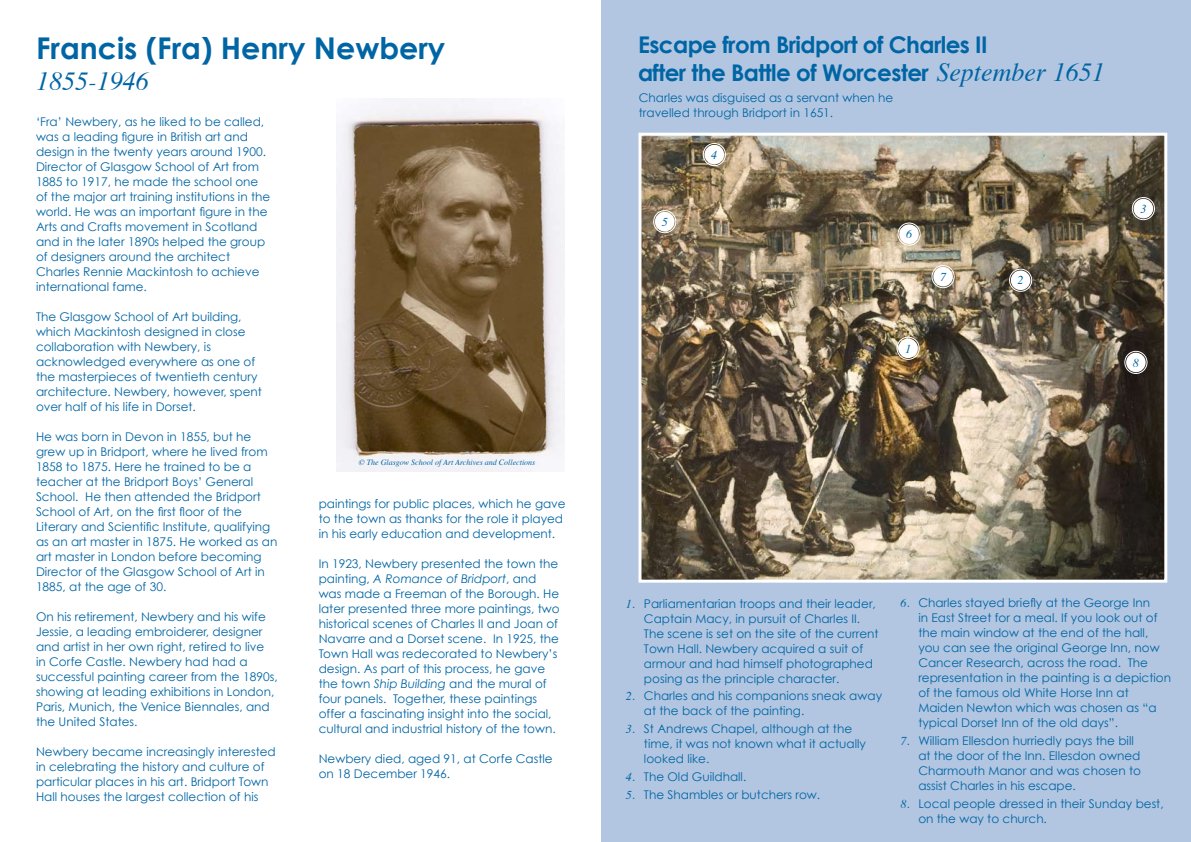
<style>
.page{position:relative;width:1191px;height:842px;background:#fff}
.page>*{position:absolute;margin:0;border:0;box-sizing:border-box;transform-origin:0 0}
.t1{font:700 30px "Century Gothic";color:#0065a4}
.t2{font:italic 26px "Times";color:#0065a4}
.t3{font:700 23px/28px "Century Gothic";letter-spacing:-.025em;color:#0065a4}
.t4{font:12px/15px "Century Gothic";color:#0065a4}
.t5{font:italic 12px "Times";color:#0065a4}
.t6{font:italic 8px "Times";color:#0065a4}
.s1{font-style:italic}
.s2{font-family:"Times";font-weight:400;font-style:italic;font-size:26px}
.s3{font-family:"Times";font-style:italic}
</style>
<div class="page">
<div style="left:601px;top:0;width:590px;height:842px;background:#b2c6e1"></div>
<img style="left:337px;top:99px;width:227px;height:372px">
<img style="left:642px;top:137px;width:521px;height:442px">
<div style="left:638px;top:133px;width:529px;height:450px;border:3px solid #fff"></div>
<div style="left:898px;top:338px;width:20px;height:20px;background:#fff;border-radius:50%"></div>
<div style="left:896px;top:337px;width:23px;height:23px;border:1px solid #fff;border-radius:50%"></div>
<div style="left:1010px;top:270px;width:20px;height:20px;background:#fff;border-radius:50%"></div>
<div style="left:1009px;top:269px;width:23px;height:23px;border:1px solid #fff;border-radius:50%"></div>
<div style="left:1133px;top:199px;width:20px;height:19px;background:#fff;border-radius:50%"></div>
<div style="left:1131px;top:197px;width:24px;height:23px;border:1px solid #fff;border-radius:50%"></div>
<div style="left:704px;top:145px;width:20px;height:19px;background:#fff;border-radius:50%"></div>
<div style="left:703px;top:143px;width:23px;height:23px;border:1px solid #fff;border-radius:50%"></div>
<div style="left:655px;top:212px;width:19px;height:19px;background:#fff;border-radius:50%"></div>
<div style="left:653px;top:210px;width:23px;height:23px;border:1px solid #fff;border-radius:50%"></div>
<div style="left:899px;top:224px;width:19px;height:20px;background:#fff;border-radius:50%"></div>
<div style="left:897px;top:223px;width:23px;height:23px;border:1px solid #fff;border-radius:50%"></div>
<div style="left:933px;top:267px;width:20px;height:19px;background:#fff;border-radius:50%"></div>
<div style="left:931px;top:265px;width:23px;height:23px;border:1px solid #fff;border-radius:50%"></div>
<div style="left:1126px;top:353px;width:19px;height:19px;background:#fff;border-radius:50%"></div>
<div style="left:1124px;top:351px;width:23px;height:23px;border:1px solid #fff;border-radius:50%"></div>
<h1 class="t1" style="left:36px;top:29px;width:411px">Francis (Fra) Henry Newbery</h1>
<h2 class="t2" style="left:36px;top:58px;width:114px">1855-1946</h2>
<p class="t4" style="left:36px;top:114px;width:236px">‘Fra’ Newbery, as he liked to be called, was a leading figure in British art and design in the twenty years around 1900.<br>Director of Glasgow School of Art from 1885 to 1917, he made the school one of the major art training institutions in the world. He was an important figure in the Arts and Crafts movement in Scotland and in the later 1890s helped the group of designers around the architect Charles Rennie Mackintosh to achieve international fame.</p>
<p class="t4" style="left:36px;top:309px;width:227px">The Glasgow School of Art building, which Mackintosh designed in close collaboration with Newbery, is acknowledged everywhere as one of the masterpieces of twentieth century architecture. Newbery, however, spent over half of his life in Dorset.</p>
<p class="t4" style="left:36px;top:429px;width:243px">He was born in Devon in 1855, but he grew up in Bridport, where he lived from 1858 to 1875. Here he trained to be a teacher at the Bridport Boys’ General School. He then attended the Bridport School of Art, on the first floor of the Literary and Scientific Institute, qualifying as an art master in 1875. He worked as an art master in London before becoming Director of the Glasgow School of Art in 1885, at the age of 30.</p>
<p class="t4" style="left:36px;top:609px;width:243px">On his retirement, Newbery and his wife Jessie, a leading embroiderer, designer and artist in her own right, retired to live<br>in Corfe Castle. Newbery had had a successful painting career from the 1890s, showing at leading exhibitions in London, Paris, Munich, the Venice Biennales, and the United States.</p>
<p class="t4" style="left:36px;top:744px;width:241px">Newbery became increasingly interested in celebrating the history and culture of particular places in his art. Bridport Town Hall houses the largest collection of his</p>
<p class="t6" style="left:359px;top:456px;width:178px">© The Glasgow School of Art Archives and Collections</p>
<p class="t4" style="left:319px;top:496px;width:248px">paintings for public places, which he gave to the town as thanks for the role it played in his early education and development.</p>
<p class="t4" style="left:319px;top:556px;width:242px">In 1923, Newbery presented the town the painting, <span class="s1">A Romance of Bridport</span>, and was made a Freeman of the Borough. He later presented three more paintings, two historical scenes of Charles II and Joan of Navarre and a Dorset scene. In 1925, the Town Hall was redecorated to Newbery’s design. As part of this process, he gave the town <span class="s1">Ship Building</span> and the mural of four panels. Together, these paintings offer a fascinating insight into the social, cultural and industrial history of the town.</p>
<p class="t4" style="left:319px;top:751px;width:235px">Newbery died, aged 91, at Corfe Castle on 18 December 1946.</p>
<h3 class="t3" style="left:638px;top:30px;width:468px">Escape from Bridport of Charles II<br>after the Battle of Worcester <span class="s2">September 1651</span></h3>
<p class="t4" style="left:639px;top:90px;width:256px">Charles was disguised as a servant when he travelled through Bridport in 1651.</p>
<p class="t5" style="left:661px;top:211px;width:7px">5</p>
<p class="t5" style="left:711px;top:144px;width:7px">4</p>
<p class="t5" style="left:906px;top:224px;width:7px">6</p>
<p class="t5" style="left:905px;top:338px;width:7px">1</p>
<p class="t5" style="left:940px;top:266px;width:7px">7</p>
<p class="t5" style="left:1017px;top:270px;width:7px">2</p>
<p class="t5" style="left:1140px;top:198px;width:7px">3</p>
<p class="t5" style="left:1132px;top:352px;width:7px">8</p>
<p class="t4" style="left:644px;top:596px;width:236px;text-indent:-18px"><span class="s3">1.</span> Parliamentarian troops and their leader, Captain Macy, in pursuit of Charles II.<br>The scene is set on the site of the current Town Hall. Newbery acquired a suit of armour and had himself photographed posing as the principle character.</p>
<p class="t4" style="left:644px;top:688px;width:240px;text-indent:-18px"><span class="s3">2.</span> Charles and his companions sneak away at the back of the painting.</p>
<p class="t4" style="left:644px;top:721px;width:223px;text-indent:-18px"><span class="s3">3.</span> St Andrews Chapel, although at the time, it was not known what it actually looked like.</p>
<p class="t4" style="left:626px;top:769px;width:122px"><span class="s3">4.</span> The Old Guildhall.</p>
<p class="t4" style="left:626px;top:787px;width:196px"><span class="s3">5.</span> The Shambles or butchers row.</p>
<p class="t4" style="left:918px;top:595px;width:254px;text-indent:-18px"><span class="s3">6.</span> Charles stayed briefly at the George Inn<br>in East Street for a meal. If you look out of the main window at the end of the hall, you can see the original George Inn, now Cancer Research, across the road. The representation in the painting is a depiction of the famous old White Horse Inn at Maiden Newton which was chosen as “a typical Dorset Inn of the old days”.</p>
<p class="t4" style="left:918px;top:733px;width:224px;text-indent:-18px"><span class="s3">7.</span> William Ellesdon hurriedly pays the bill at the door of the Inn. Ellesdon owned Charmouth Manor and was chosen to assist Charles in his escape.</p>
<p class="t4" style="left:918px;top:796px;width:247px;text-indent:-18px"><span class="s3">8.</span> Local people dressed in their Sunday best, on the way to church.</p>
</div>
